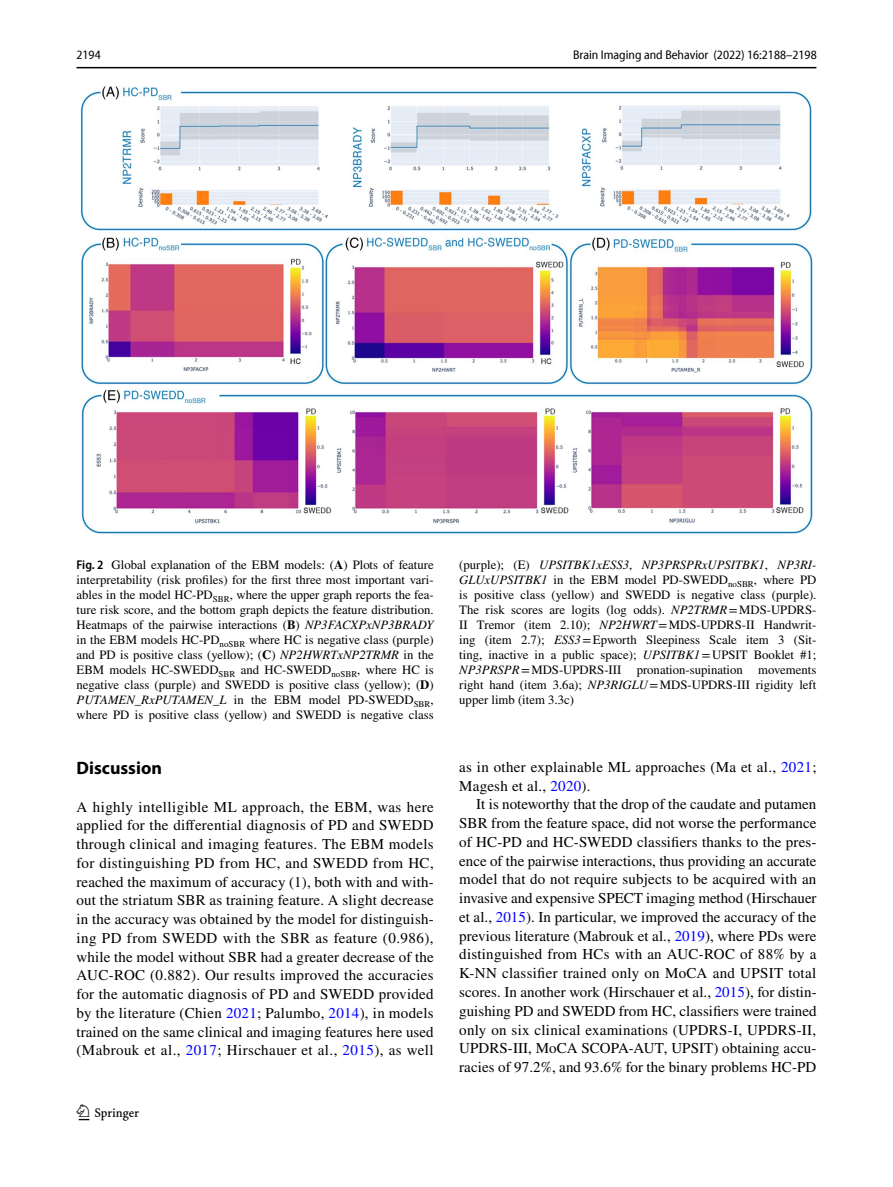
<style>
.page{position:relative;width:893px;height:1187px;background:#fff}
.page>*{position:absolute;margin:0;border:0;box-sizing:border-box;transform-origin:0 0}
.t1{font:22.5px "Springnew Regular 2";color:#000}
.t2{font:700 18px "Myriad Pro";color:#000}
.t3{font:15px/18.8px "STIX";letter-spacing:.02em;color:#000;text-align:justify}
.t4{font:12.75px/15px "STIX";color:#000;text-align:justify}
.t5{font:semi-condensed 12.75px "Myriad Pro Unic";color:#000}
.s1{font-family:"Myriad Pro";font-weight:600;font-stretch:semi-condensed}
.s2{font-weight:700}
.s3{font-style:italic}
.s4{color:#00f}
</style>
<div class="page">
<hr style="left:77px;top:67px;width:739px;height:1px;background:#000">
<img style="left:81px;top:87px;width:731px;height:447px">
<p class="t5" style="left:77px;top:50px;width:26px">2194</p>
<p class="t5" style="left:573px;top:50px;width:245px">Brain Imaging and Behavior (2022) 16:2188–2198</p>
<p class="t4" style="left:77px;top:558px;width:359px"><span class="s1">Fig. 2</span> Global explanation of the EBM models: (<span class="s2">A</span>) Plots of feature interpretability (risk profiles) for the first three most important vari&shy;ables in the model HC-PD<sub>SBR</sub>, where the upper graph reports the fea&shy;ture risk score, and the bottom graph depicts the feature distribution.<br>Heatmaps of the pairwise interactions (<span class="s2">B</span>) <span class="s3">NP3FACXPxNP3BRADY </span>in the EBM models HC-PD<sub>noSBR</sub> where HC is negative class (purple) and PD is positive class (yellow); (<span class="s2">C</span>) <span class="s3">NP2HWRTxNP2TRMR</span> in the EBM models HC-SWEDD<sub>SBR</sub> and HC-SWEDD<sub>noSBR</sub>, where HC is negative class (purple) and SWEDD is positive class (yellow); (<span class="s2">D</span>)<br><span class="s3">PUTAMEN_RxPUTAMEN_L</span> in the EBM model PD-SWEDD<sub>SBR</sub>, where PD is positive class (yellow) and SWEDD is negative class</p>
<p class="t4" style="left:459px;top:558px;width:359px">(purple); (E) <span class="s3">UPSITBK1xESS3</span>, <span class="s3">NP3PRSPRxUPSITBK1</span>, <span class="s3">NP3RI-GLUxUPSITBK1</span> in the EBM model PD-SWEDD<sub>noSBR</sub>, where PD is positive class (yellow) and SWEDD is negative class (purple).<br>The risk scores are logits (log odds). <span class="s3">NP2TRMR</span>=MDS-UPDRS-II Tremor (item 2.10); <span class="s3">NP2HWRT</span>=MDS-UPDRS-II Handwrit&shy;ing (item 2.7); <span class="s3">ESS3</span>=Epworth Sleepiness Scale item 3 (Sit&shy;ting, inactive in a public space); <span class="s3">UPSITBK1</span>=UPSIT Booklet #1; <span class="s3">NP3PRSPR</span>=MDS-UPDRS-III pronation-supination movements right hand (item 3.6a); <span class="s3">NP3RIGLU</span>=MDS-UPDRS-III rigidity left upper limb (item 3.3c)</p>
<p class="t2" style="left:77px;top:756px;width:87px">Discussion</p>
<p class="t3" style="left:77px;top:798px;width:359px">A highly intelligible ML approach, the EBM, was here applied for the differential diagnosis of PD and SWEDD through clinical and imaging features. The EBM models for distinguishing PD from HC, and SWEDD from HC, reached the maximum of accuracy (1), both with and with&shy;out the striatum SBR as training feature. A slight decrease in the accuracy was obtained by the model for distinguish&shy;ing PD from SWEDD with the SBR as feature (0.986), while the model without SBR had a greater decrease of the AUC-ROC (0.882). Our results improved the accuracies for the automatic diagnosis of PD and SWEDD provided by the literature (Chien <span class="s4">2021</span>; Palumbo, <span class="s4">2014</span>), in models trained on the same clinical and imaging features here used (Mabrouk et al., <span class="s4">2017</span>; Hirschauer et al., <span class="s4">2015</span>), as well</p>
<h1 class="t1" style="left:79px;top:1104px;width:62px">1 3</h1>
<p class="t3" style="left:459px;top:758px;width:359px">as in other explainable ML approaches (Ma et al., <span class="s4">2021</span>;<br>Magesh et al., <span class="s4">2020</span>).</p>
<p class="t3" style="left:459px;top:796px;width:359px;text-indent:17px">It is noteworthy that the drop of the caudate and putamen SBR from the feature space, did not worse the performance of HC-PD and HC-SWEDD classifiers thanks to the pres&shy;ence of the pairwise interactions, thus providing an accurate model that do not require subjects to be acquired with an invasive and expensive SPECT imaging method (Hirschauer et al., <span class="s4">2015</span>). In particular, we improved the accuracy of the previous literature (Mabrouk et al., <span class="s4">2019</span>), where PDs were distinguished from HCs with an AUC-ROC of 88% by a K-NN classifier trained only on MoCA and UPSIT total scores. In another work (Hirschauer et al., <span class="s4">2015</span>), for distin&shy;guishing PD and SWEDD from HC, classifiers were trained only on six clinical examinations (UPDRS-I, UPDRS-II, UPDRS-III, MoCA SCOPA-AUT, UPSIT) obtaining accu&shy;racies of 97.2%, and 93.6% for the binary problems HC-PD</p>
</div>
